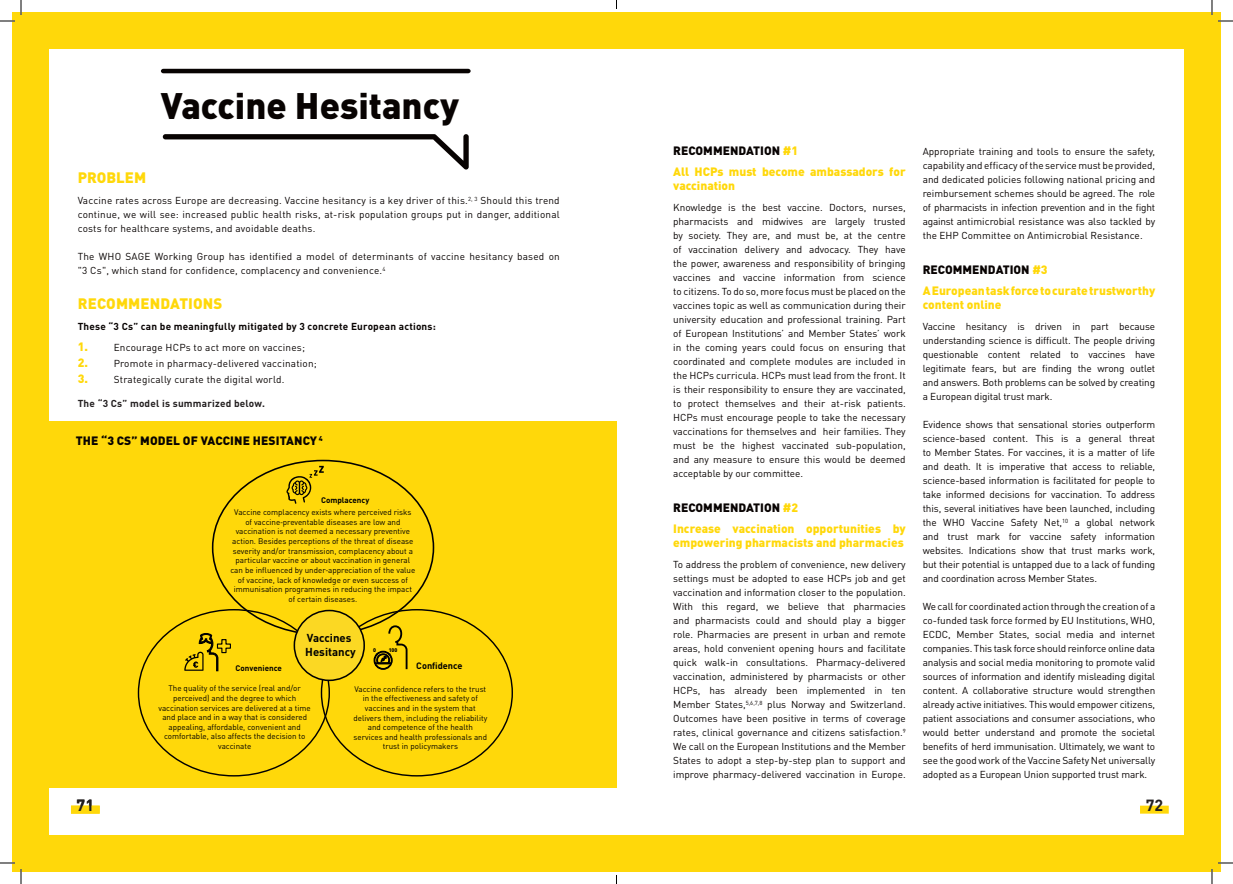
<style>
.page{position:relative;width:1233px;height:884px;background:#fff}
.page>*{position:absolute;margin:0;border:0;box-sizing:border-box;transform-origin:0 0}
.t1{font:900 36.4px "DIN Pro";color:#080302}
.t2{font:700 16px "DIN Pro";color:#231f20}
.t3{font:900 15px "DIN Pro";letter-spacing:.01em;color:#ffd80a}
.t4{font:900 12px/21px "DIN Pro";color:#ffd80a}
.t5{font:900 12px "DIN Pro";letter-spacing:.01em;color:#080302}
.t6{font:700 11.4px/13.7px "DIN Pro";color:#000001}
.t7{font:10px/14px "DIN Pro";letter-spacing:.005em;color:#080302;text-align:justify}
.t8{font:700 10px "DIN Pro";letter-spacing:.02em;color:#080302}
.t9{font:700 10px "DIN Pro";letter-spacing:.02em;color:#231f20}
.t10{font:700 9.2px "DIN Pro";color:#000001}
.t11{font:8px/9.6px "DIN Pro";color:#000001;text-align:center}
.t12{font:700 8px "DIN Pro";color:#000001}
.t13{font:900 5.3px "DIN Pro";color:#000001}
.s1{font-weight:900;font-size:12px;color:#ffd80a}
.s2{font-family:"Myriad Pro"}
.s3{color:#080302}
</style>
<div class="page">
<div style="left:12px;top:12px;width:1208px;height:859px;background:#ffd80a"></div>
<div style="left:49px;top:49px;width:567px;height:786px;background:#fff"></div>
<div style="left:616px;top:49px;width:567px;height:786px;background:#fff"></div>
<div style="left:1140px;top:806px;width:28px;height:8px;background:#ffd80a"></div>
<svg style="left:161px;top:69px;width:309px;height:4px"></svg>
<svg style="left:163px;top:134px;width:306px;height:36px"></svg>
<div style="left:34px;top:421px;width:582px;height:366px;background:#ffd80a"></div>
<div style="left:71px;top:806px;width:29px;height:8px;background:#ffd80a"></div>
<svg style="left:184px;top:633px;width:47px;height:38px"></svg>
<svg style="left:374px;top:625px;width:33px;height:45px"></svg>
<svg style="left:286px;top:466px;width:38px;height:38px"></svg>
<div style="left:294px;top:610px;width:70px;height:70px;background:#fbd823;border-radius:50%"></div>
<div style="left:293px;top:610px;width:72px;height:71px;border:2px solid #000001;border-radius:50%"></div>
<svg style="left:1218px;top:20px;width:15px;height:2px"></svg>
<svg style="left:1218px;top:862px;width:15px;height:2px"></svg>
<svg style="left:0;top:0;width:22px;height:22px"></svg>
<svg style="left:0;top:862px;width:22px;height:22px"></svg>
<svg style="left:1211px;top:0;width:1px;height:15px"></svg>
<svg style="left:1211px;top:869px;width:1px;height:15px"></svg>
<h1 class="t1" style="left:161px;top:81px;width:299px">Vaccine Hesitancy</h1>
<h3 class="t3" style="left:78px;top:167px;width:70px">PROBLEM</h3>
<p class="t7" style="left:78px;top:193px;width:483px">Vaccine rates across Europe are decreasing. Vaccine hesitancy is a key driver of this.<sup>2,</sup> <sup>3</sup> Should this trend continue, we will see: increased public health risks, at-risk population groups put in danger, additional costs for healthcare systems, and avoidable deaths.</p>
<p class="t7" style="left:78px;top:249px;width:483px">The WHO SAGE Working Group has identified a model of determinants of vaccine hesitancy based on "3 Cs", which stand for confidence, complacency and convenience.<sup>4</sup></p>
<h3 class="t3" style="left:78px;top:293px;width:146px">RECOMMENDATIONS</h3>
<p class="t8" style="left:78px;top:320px;width:360px">These “3 Cs” can be meaningfully mitigated by 3 concrete European actions:</p>
<p class="t7" style="left:78px;top:340px;width:229px"><span class="s1">1.</span> Encourage HCPs to act more on vaccines;</p>
<p class="t7" style="left:78px;top:356px;width:241px"><span class="s1">2.</span> Promote in pharmacy-delivered vaccination;</p>
<p class="t7" style="left:78px;top:371px;width:208px"><span class="s1">3.</span> Strategically curate the digital world.</p>
<p class="t9" style="left:78px;top:397px;width:189px">The “3 Cs” model is summarized below.</p>
<p class="t5" style="left:76px;top:433px;width:248px">THE “3 CS” MODEL OF VACCINE HESITANCY <sup>4</sup></p>
<p class="t12" style="left:321px;top:494px;width:50px">Complacency</p>
<p class="t11" style="left:230px;top:507px;width:186px">Vaccine complacency exists where perceived risks of vaccine<span class="s2">‐</span>preventable diseases are low and vaccination is not deemed a necessary preventive action. Besides perceptions of the threat of disease severity and/or transmission, complacency about a particular vaccine or about vaccination in general can be influenced by under<span class="s2">‐</span>appreciation of the value of vaccine, lack of knowledge or even success of immunisation programmes in reducing the impact of certain diseases.</p>
<p class="t12" style="left:236px;top:663px;width:48px">Convenience</p>
<p class="t6" style="left:305px;top:631px;width:52px">Vaccines<br>Hesitancy</p>
<p class="t13" style="left:373px;top:647px;width:4px">0</p>
<p class="t13" style="left:389px;top:647px;width:10px">100</p>
<p class="t10" style="left:416px;top:659px;width:48px">Confidence</p>
<h2 class="t2" style="left:77px;top:795px;width:19px">71</h2>
<p class="t11" style="left:159px;top:683px;width:154px">The quality of the service (real and/or perceived) and the degree to which vaccination services are delivered at a time and place and in a way that is considered appealing, affordable, convenient and comfortable, also affects the decision to vaccinate</p>
<p class="t11" style="left:353px;top:684px;width:135px">Vaccine confidence refers to the trust in the effectiveness and safety of vaccines and in the system that delivers them, including the reliability and competence of the health services and health professionals and trust in policymakers</p>
<p class="t4" style="left:673px;top:140px;width:234px"><span class="s3">RECOMMENDATION</span> #1<br>All HCPs must become ambassadors for</p>
<p class="t4" style="left:673px;top:175px;width:63px">vaccination</p>
<p class="t7" style="left:673px;top:200px;width:234px">Knowledge is the best vaccine. Doctors, nurses, pharmacists and midwives are largely trusted by society. They are, and must be, at the centre of vaccination delivery and advocacy. They have the power, awareness and responsibility of bringing vaccines and vaccine information from science to citizens. To do so, more focus must be placed on the vaccines topic as well as communication during their university education and professional training. Part of European Institutions’ and Member States’ work in the coming years could focus on ensuring that coordinated and complete modules are included in the HCPs curricula. HCPs must lead from the front. It is their responsibility to ensure they are vaccinated, to protect themselves and their at-risk patients.<br>HCPs must encourage people to take the necessary vaccinations for themselves and heir families. They must be the highest vaccinated sub-population, and any measure to ensure this would be deemed acceptable by our committee.</p>
<p class="t4" style="left:673px;top:497px;width:234px"><span class="s3">RECOMMENDATION</span> #2<br>Increase vaccination opportunities by</p>
<p class="t4" style="left:673px;top:532px;width:232px">empowering pharmacists and pharmacies</p>
<p class="t7" style="left:673px;top:557px;width:234px">To address the problem of convenience, new delivery settings must be adopted to ease HCPs job and get vaccination and information closer to the population.<br>With this regard, we believe that pharmacies and pharmacists could and should play a bigger role. Pharmacies are present in urban and remote areas, hold convenient opening hours and facilitate quick walk-in consultations. Pharmacy-delivered vaccination, administered by pharmacists or other HCPs, has already been implemented in ten Member States,<sup>5,6,7,8</sup> plus Norway and Switzerland.<br>Outcomes have been positive in terms of coverage rates, clinical governance and citizens satisfaction.<sup>9<br></sup>We call on the European Institutions and the Member States to adopt a step-by-step plan to support and improve pharmacy-delivered vaccination in Europe.</p>
<p class="t7" style="left:922px;top:144px;width:234px">Appropriate training and tools to ensure the safety, capability and efficacy of the service must be provided, and dedicated policies following national pricing and reimbursement schemes should be agreed. The role of pharmacists in infection prevention and in the fight against antimicrobial resistance was also tackled by the EHP Committee on Antimicrobial Resistance.</p>
<p class="t4" style="left:922px;top:259px;width:234px"><span class="s3">RECOMMENDATION</span> #3<br>A European task force to curate trustworthy</p>
<p class="t4" style="left:922px;top:294px;width:80px">content online</p>
<p class="t7" style="left:922px;top:319px;width:234px">Vaccine hesitancy is driven in part because understanding science is difficult. The people driving questionable content related to vaccines have legitimate fears, but are finding the wrong outlet and answers. Both problems can be solved by creating a European digital trust mark.</p>
<p class="t7" style="left:922px;top:417px;width:234px">Evidence shows that sensational stories outperform science-based content. This is a general threat to Member States. For vaccines, it is a matter of life and death. It is imperative that access to reliable, science-based information is facilitated for people to take informed decisions for vaccination. To address this, several initiatives have been launched, including the WHO Vaccine Safety Net,<sup>10</sup> a global network and trust mark for vaccine safety information websites. Indications show that trust marks work, but their potential is untapped due to a lack of funding and coordination across Member States.</p>
<p class="t7" style="left:922px;top:599px;width:234px">We call for coordinated action through the creation of a co-funded task force formed by EU Institutions, WHO, ECDC, Member States, social media and internet companies. This task force should reinforce online data analysis and social media monitoring to promote valid sources of information and identify misleading digital content. A collaborative structure would strengthen already active initiatives. This would empower citizens, patient associations and consumer associations, who would better understand and promote the societal benefits of herd immunisation. Ultimately, we want to see the good work of the Vaccine Safety Net universally adopted as a European Union supported trust mark.</p>
<h2 class="t2" style="left:1145px;top:795px;width:19px">72</h2>
</div>
